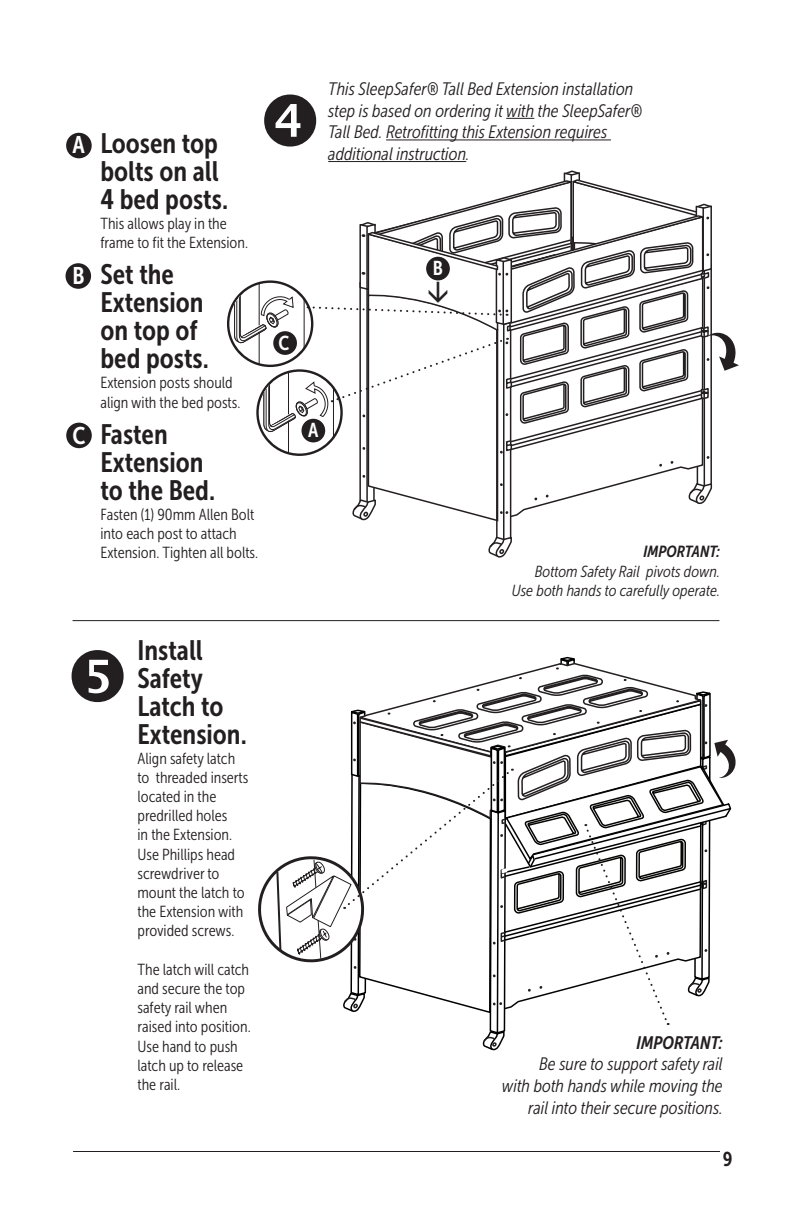
<style>
.page{position:relative;width:792px;height:1224px;background:#fff}
.page>*{position:absolute;margin:0;border:0;box-sizing:border-box;transform-origin:0 0}
.t1{font:28px/28px "Museo Sans Cond 700";color:#231f20}
.t2{font:20px "Museo Sans Cond 700";color:#fff}
.t3{font:20px "Museo Sans Cond 700";color:#231f20}
.t4{font:italic 18px/21.6px "Museo Sans Cond 300";color:#231f20}
.t5{font:italic 18px "Museo Sans Cond 700";color:#231f20}
.t6{font:16px/19.2px "Museo Sans Cond 300";color:#231f20}
.t7{font:italic 16px/19.2px "Museo Sans Cond 300";color:#231f20;text-align:right}
.t8{font:italic 16px "Museo Sans Cond 700";color:#231f20}
.s1{font-size:24px;color:#fff}
</style>
<div class="page">
<svg style="left:488px;top:536px;width:24px;height:22px"></svg>
<div style="left:66px;top:423px;width:26px;height:25px;background:#231f20;border-radius:50%"></div>
<div style="left:66px;top:263px;width:25px;height:26px;background:#231f20;border-radius:50%"></div>
<div style="left:66px;top:133px;width:26px;height:25px;background:#231f20;border-radius:50%"></div>
<hr style="left:73px;top:620px;width:646px;height:1px;background:#231f20">
<hr style="left:73px;top:1151px;width:647px;height:1px;background:#231f20">
<svg style="left:506px;top:118px;width:28px;height:1px"></svg>
<hr style="left:386px;top:139px;width:225px;height:1px;background:#231f20">
<hr style="left:328px;top:161px;width:138px;height:1px;background:#231f20">
<svg style="left:258px;top:656px;width:478px;height:395px"></svg>
<svg style="left:227px;top:170px;width:512px;height:353px"></svg>
<h1 class="t1" style="left:100px;top:130px;width:129px;text-indent:-28px"><span class="s1">A</span> Loosen top bolts on all<br>4 bed posts.</h1>
<p class="t6" style="left:100px;top:214px;width:149px">This allows play in the frame to fit the Extension.</p>
<h1 class="t1" style="left:100px;top:261px;width:110px;text-indent:-28px"><span class="s1">B</span> Set the<br>Extension on top of bed posts.</h1>
<p class="t6" style="left:100px;top:373px;width:141px">Extension posts should align with the bed posts.</p>
<h1 class="t1" style="left:100px;top:420px;width:116px;text-indent:-28px"><span class="s1">C</span> Fasten<br>Extension to the Bed.</h1>
<p class="t6" style="left:100px;top:505px;width:159px">Fasten (1) 90mm Allen Bolt into each post to attach<br>Extension. Tighten all bolts.</p>
<h1 class="t1" style="left:138px;top:637px;width:111px">Install<br>Safety<br>Latch to<br>Extension.</h1>
<p class="t6" style="left:138px;top:749px;width:112px">Align safety latch to threaded inserts located in the predrilled holes<br>in the Extension.<br>Use Phillips head screwdriver to mount the latch to the Extension with provided screws.</p>
<p class="t6" style="left:138px;top:960px;width:115px">The latch will catch and secure the top safety rail when raised into position.<br>Use hand to push latch up to release the rail.</p>
<p class="t4" style="left:328px;top:78px;width:316px">This SleepSafer® Tall Bed Extension installation step is based on ordering it with the SleepSafer® Tall Bed. Retrofitting this Extension requires additional instruction.</p>
<p class="t2" style="left:279px;top:332px;width:12px">C</p>
<p class="t2" style="left:308px;top:419px;width:12px">A</p>
<p class="t2" style="left:433px;top:257px;width:12px">B</p>
<p class="t8" style="left:643px;top:543px;width:78px">IMPORTANT:</p>
<p class="t7" style="left:512px;top:562px;width:210px">Bottom Safety Rail pivots down.<br>Use both hands to carefully operate.</p>
<p class="t5" style="left:637px;top:1033px;width:88px">IMPORTANT:</p>
<p class="t4" style="left:502px;top:1054px;width:222px;text-align:right">Be sure to support safety rail<br>with both hands while moving the rail into their secure positions.</p>
<p class="t3" style="left:723px;top:1148px;width:11px">9</p>
</div>
